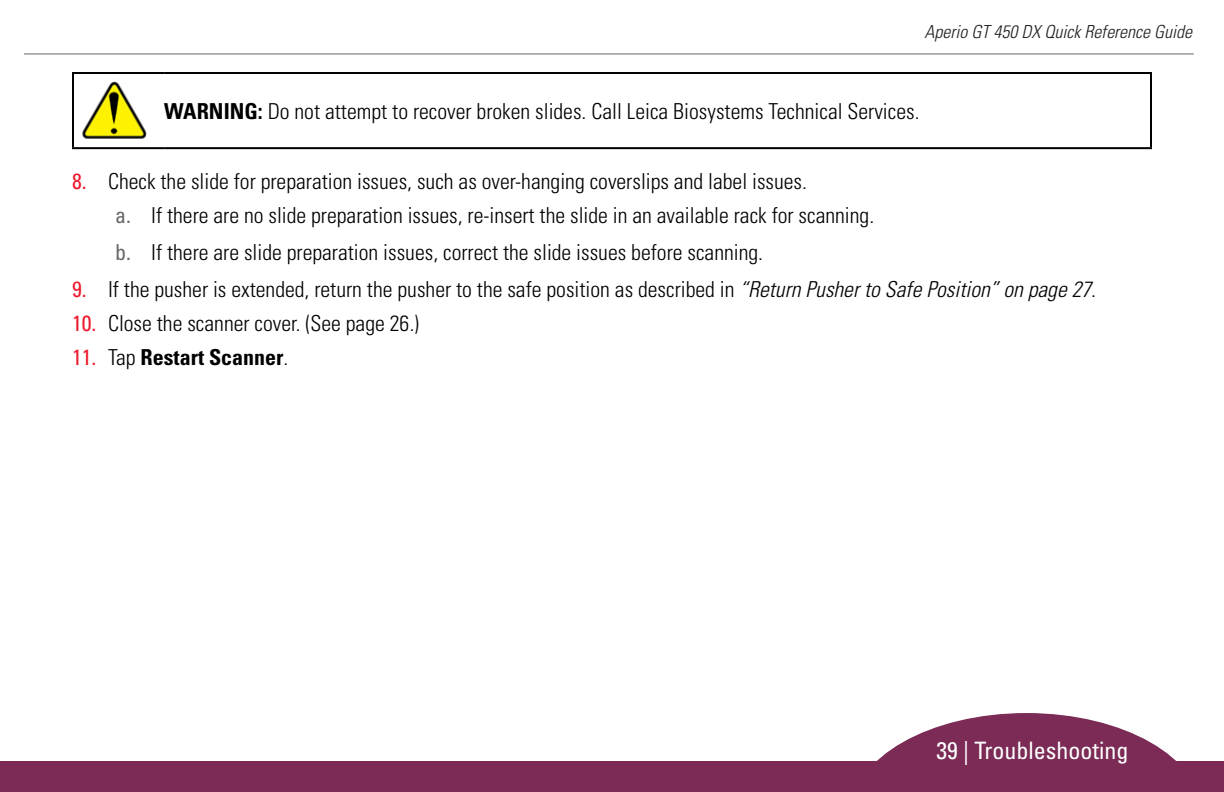
<style>
.page{position:relative;width:1224px;height:792px;background:#fff}
.page>*{position:absolute;margin:0;border:0;box-sizing:border-box;transform-origin:0 0}
.t1{font:condensed 24px "Univers LT Std";color:#fff}
.Body{font:300 condensed 22px "Univers LT Std";color:#000}
.t2{font:700 condensed 22px "Univers LT Std";color:#000}
.t3{font:italic 300 condensed 18px "Univers LT Std";color:#231f20}
.s1{font-weight:700}
.s2{font-weight:400;color:#ed1b2f}
.s3{font-weight:400;color:#666}
.s4{font-style:italic}
.s5{font-weight:300}
</style>
<div class="page">
<hr style="left:24px;top:54px;width:1170px;height:1px;background:#666">
<div style="left:0;top:762px;width:1224px;height:30px;background:#7b2b55"></div>
<svg style="left:852px;top:713px;width:349px;height:49px"></svg>
<hr style="left:72px;top:72px;width:92px;height:2px;background:#000">
<hr style="left:72px;top:74px;width:2px;height:73px;background:#000">
<hr style="left:72px;top:147px;width:92px;height:2px;background:#000">
<hr style="left:164px;top:72px;width:988px;height:2px;background:#000">
<hr style="left:1150px;top:74px;width:2px;height:73px;background:#000">
<hr style="left:164px;top:147px;width:988px;height:2px;background:#000">
<img style="left:82px;top:81px;width:65px;height:58px">
<p class="t3" style="left:924px;top:21px;width:269px">Aperio GT 450 DX Quick Reference Guide</p>
<p class="Body" style="left:164px;top:98px;width:757px"><span class="s1">WARNING:</span> Do not attempt to recover broken slides. Call Leica Biosystems Technical Services.</p>
<p class="Body" style="left:72px;top:168px;width:737px"><span class="s2">8.</span> Check the slide for preparation issues, such as over-hanging coverslips and label issues.</p>
<p class="Body" style="left:115px;top:202px;width:761px"><span class="s3">a.</span> If there are no slide preparation issues, re-insert the slide in an available rack for scanning.</p>
<p class="Body" style="left:115px;top:239px;width:649px"><span class="s3">b.</span> If there are slide preparation issues, correct the slide issues before scanning.</p>
<p class="Body" style="left:72px;top:276px;width:1026px"><span class="s2">9.</span> If the pusher is extended, return the pusher to the safe position as described in <span class="s4">“Return Pusher to Safe Position” on page 27</span>.</p>
<p class="Body" style="left:72px;top:310px;width:349px"><span class="s2">10.</span> Close the scanner cover. (See page 26<span class="s4">.</span>)</p>
<p class="t2" style="left:72px;top:344px;width:218px"><span class="s2">11.</span> <span class="s5">Tap</span> Restart Scanner<span class="s5">.</span></p>
<p class="t1" style="left:936px;top:735px;width:194px">39 | Troubleshooting</p>
</div>
